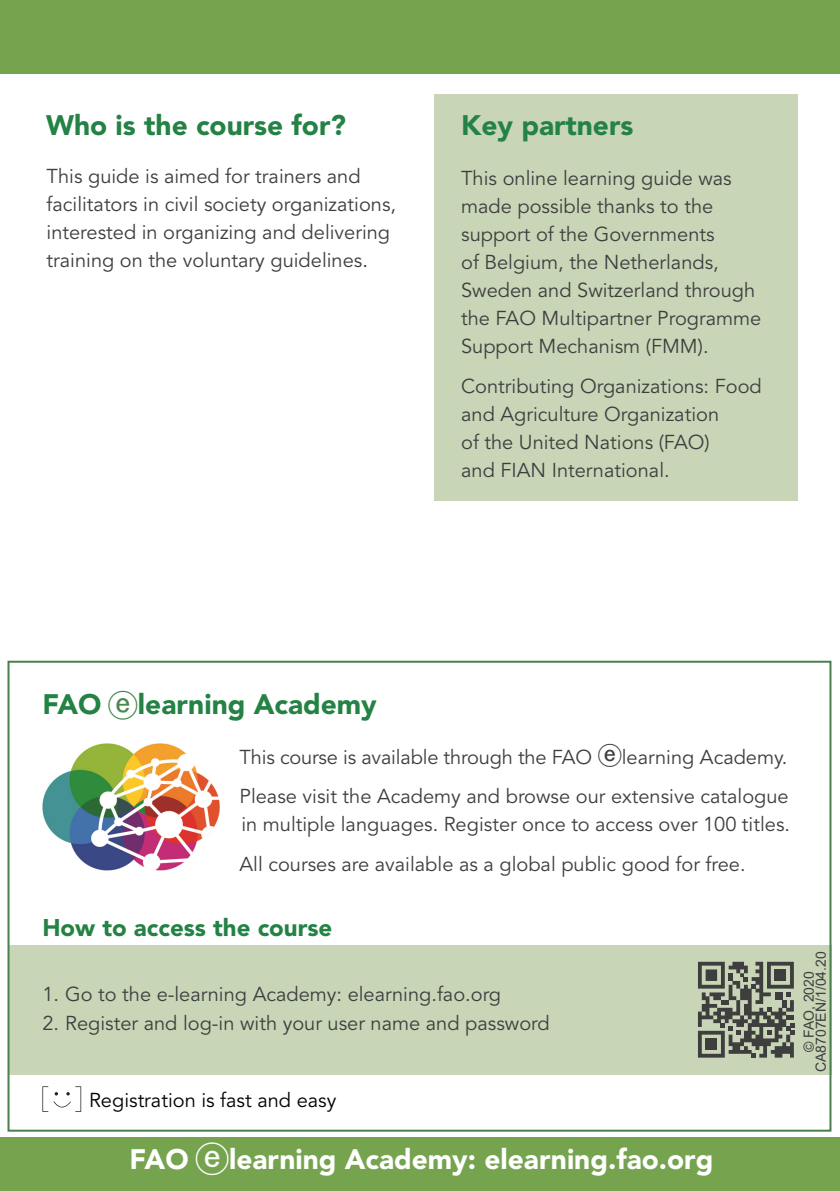
<style>
.page{position:relative;width:840px;height:1191px;background:#fff}
.page>*{position:absolute;margin:0;border:0;box-sizing:border-box;transform-origin:0 0}
.t1{font:900 28px "Avenir LT Std";color:#238244}
.t2{font:900 28px "Avenir LT Std";color:#fff}
.t3{font:900 24px "Avenir LT Std";color:#238244}
.course_body_text{font:20px/28px "Avenir LT Std";color:#3e3e3f}
._3_DESCRIPTION{font:20px/28px "Avenir LT Std";color:#3e3e3f}
.t4{font:20px "Avenir LT Std";color:#040101}
.course_body_text-2{font:14px "Arial";color:#3e3e3f}
.s1{color:#312f30}
.s2{font-family:"MS UI Gothic";font-weight:400;font-size:30px;color:#488a4f}
.s3{font-family:"MS UI Gothic";font-size:24px}
.s4{font-family:"MS UI Gothic";font-weight:400;font-size:34px}
</style>
<div class="page">
<div style="left:0;top:1137px;width:839px;height:54px;background:#75a34e"></div>
<div style="left:8px;top:945px;width:823px;height:130px;background:#c8d6b7"></div>
<div style="left:434px;top:94px;width:363px;height:406px;background:#c8d6b7"></div>
<div style="left:0;top:0;width:839px;height:74px;background:#75a34e"></div>
<img style="left:42px;top:743px;width:178px;height:128px">
<svg style="left:698px;top:961px;width:95px;height:96px"></svg>
<svg style="left:42px;top:1086px;width:39px;height:25px"></svg>
<h1 class="t1" style="left:46px;top:108px;width:301px">Who is the course for?</h1>
<h1 class="t1" style="left:461px;top:108px;width:174px">Key partners</h1>
<p class="_3_DESCRIPTION" style="left:47px;top:162px;width:351px">This guide is aimed for trainers and facilitators in civil society organizations, interested in organizing and delivering training on the voluntary guidelines<span class="s1">.</span></p>
<p class="course_body_text" style="left:461px;top:165px;width:301px">This online learning guide was made possible thanks to the support of the Governments<br>of Belgium, the Netherlands,<br>Sweden and Switzerland through the FAO Multipartner Programme<br>Support Mechanism (FMM).</p>
<p class="course_body_text" style="left:461px;top:372px;width:302px">Contributing Organizations: Food and Agriculture Organization<br>of the United Nations (FAO)<br>and FIAN International.</p>
<h1 class="t1" style="left:42px;top:687px;width:335px">FAO <span class="s2">ⓔ</span>learning Academy</h1>
<p class="course_body_text" style="left:239px;top:738px;width:550px;line-height:39.4px">This course is available through the FAO <span class="s3">ⓔ</span>learning Academy.<br>Please visit the Academy and browse our extensive catalogue</p>
<p class="course_body_text" style="left:239px;top:805px;width:551px;line-height:39.4px">in multiple languages. Register once to access over 100 titles.<br>All courses are available as a global public good for free.</p>
<p class="t3" style="left:42px;top:913px;width:291px">How to access the course</p>
<p class="course_body_text" style="left:42px;top:981px;width:460px">1. Go to the e-learning Academy: elearning.fao.org</p>
<p class="course_body_text" style="left:42px;top:1009px;width:508px">2. Register and log-in with your user name and password</p>
<p class="t4" style="left:89px;top:1088px;width:248px">Registration is fast and easy</p>
<h1 class="t2" style="left:129px;top:1142px;width:585px">FAO <span class="s4">ⓔ</span>learning Academy: elearning.fao.org</h1>
<p class="course_body_text-2" style="left:810px;top:1072px;width:122px;rotate:-90deg">CA8707EN/1/04.20</p>
<p class="course_body_text-2" style="left:798px;top:1052px;width:83px;rotate:-90deg">© FAO, 2020</p>
</div>
